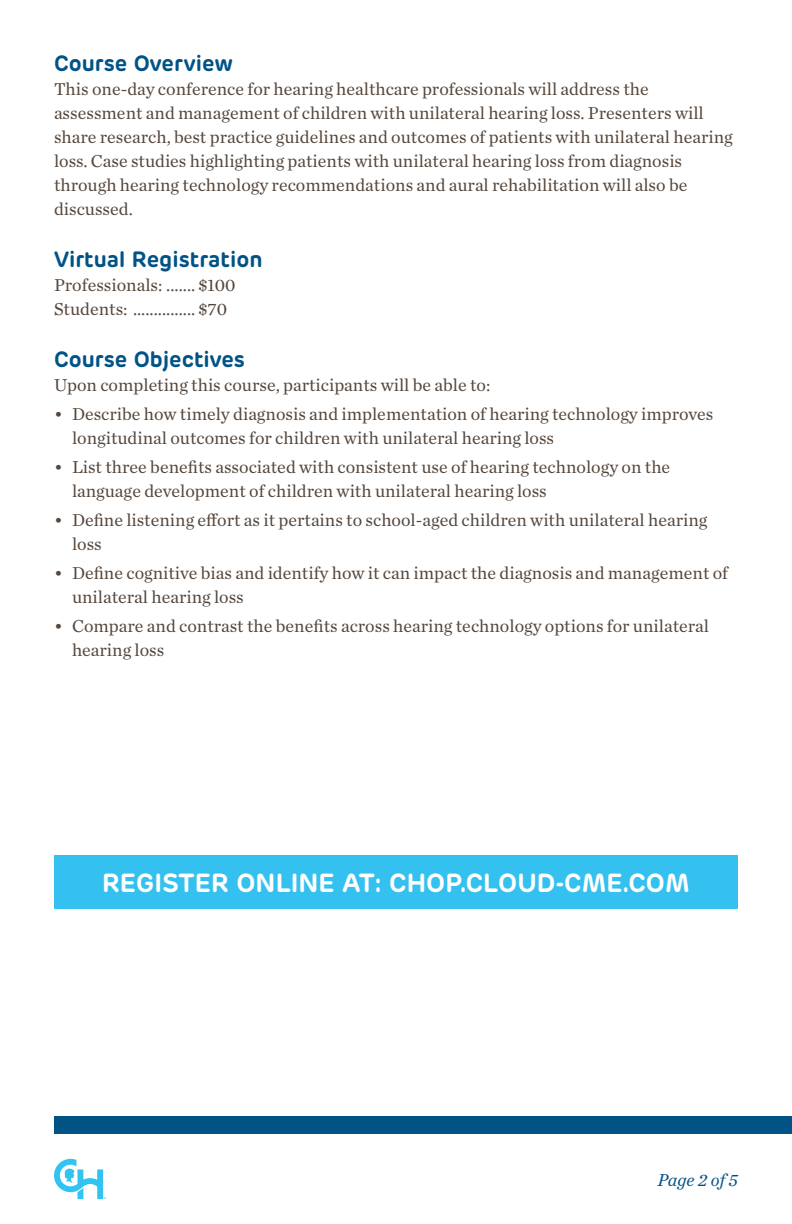
<style>
.page{position:relative;width:792px;height:1224px;background:#fff}
.page>*{position:absolute;margin:0;border:0;box-sizing:border-box;transform-origin:0 0}
.Faculty_Names{font:700 26px "Rubrik New";letter-spacing:.005em;color:#fff}
.Headers{font:700 22px "Rubrik New";color:#015386}
.Body_Copy{font:18px/24px "Chronicle Text G1";color:#55473c}
.t1{font:italic 18px "Chronicle Text G1";color:#015386}
</style>
<div class="page">
<div style="left:54px;top:1116px;width:738px;height:18px;background:#015386"></div>
<svg style="left:54px;top:1159px;width:52px;height:40px"></svg>
<div style="left:54px;top:855px;width:684px;height:54px;background:#35c1ef"></div>
<p class="Headers" style="left:54px;top:50px;width:180px">Course Overview</p>
<p class="Body_Copy" style="left:54px;top:76px;width:680px">This one-day conference for hearing healthcare professionals will address the assessment and management of children with unilateral hearing loss. Presenters will share research, best practice guidelines and outcomes of patients with unilateral hearing loss. Case studies highlighting patients with unilateral hearing loss from diagnosis through hearing technology recommendations and aural rehabilitation will also be discussed.</p>
<p class="Headers" style="left:54px;top:246px;width:210px">Virtual Registration</p>
<p class="Body_Copy" style="left:54px;top:272px;width:183px">Professionals: ....... $100</p>
<p class="Body_Copy" style="left:54px;top:296px;width:175px">Students: ............... $70</p>
<p class="Headers" style="left:54px;top:346px;width:193px">Course Objectives</p>
<p class="Body_Copy" style="left:54px;top:372px;width:438px">Upon completing this course, participants will be able to:</p>
<p class="Body_Copy" style="left:72px;top:401px;width:643px;text-indent:-18px">• Describe how timely diagnosis and implementation of hearing technology improves longitudinal outcomes for children with unilateral hearing loss</p>
<p class="Body_Copy" style="left:72px;top:454px;width:600px;text-indent:-18px">• List three benefits associated with consistent use of hearing technology on the language development of children with unilateral hearing loss</p>
<p class="Body_Copy" style="left:72px;top:507px;width:637px;text-indent:-18px">• Define listening effort as it pertains to school-aged children with unilateral hearing loss</p>
<p class="Body_Copy" style="left:72px;top:560px;width:658px;text-indent:-18px">• Define cognitive bias and identify how it can impact the diagnosis and management of unilateral hearing loss</p>
<p class="Body_Copy" style="left:72px;top:613px;width:639px;text-indent:-18px">• Compare and contrast the benefits across hearing technology options for unilateral hearing loss</p>
<p class="Faculty_Names" style="left:102px;top:867px;width:589px">REGISTER ONLINE AT: CHOP.CLOUD-CME.COM</p>
<p class="t1" style="left:658px;top:1166px;width:82px">Page 2 of 5</p>
</div>
